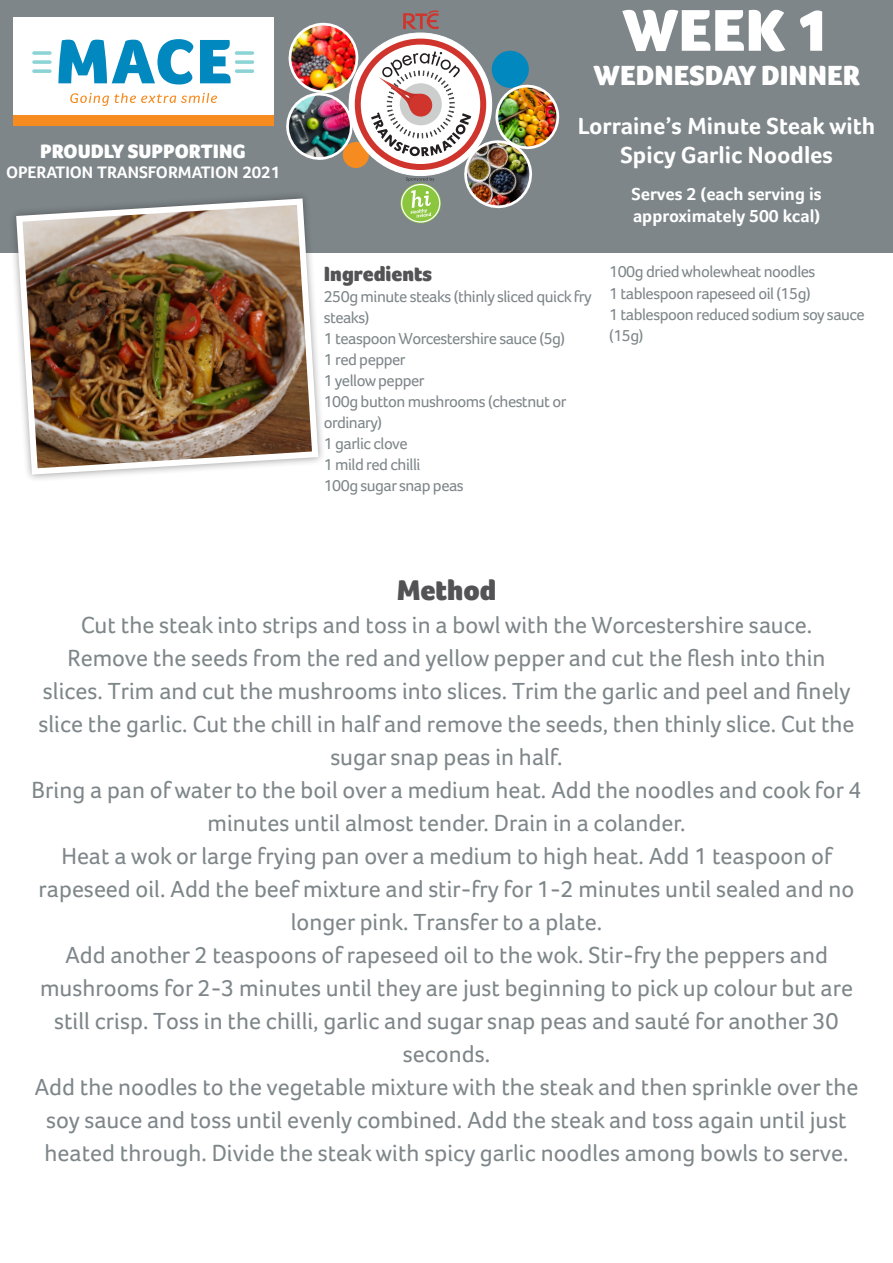
<style>
.page{position:relative;width:893px;height:1263px;background:#fff}
.page>*{position:absolute;margin:0;border:0;box-sizing:border-box;transform-origin:0 0}
.t1{font:900 60.6px "Foco";color:#fff}
.t2{font:900 29.25px "Foco";color:#535355}
.t3{font:900 28.5px "Foco";color:#fff}
.t4{font:24px/33px "Foco";color:#7e8689;text-align:center}
.t5{font:700 24px/28.8px "Foco";color:#fff;text-align:center}
.t6{font:900 21.15px "Foco";color:#535355}
.t7{font:900 19.95px "Foco";color:#fff}
.t8{font:700 18px "Foco";color:#fff}
.t9{font:700 17.1px "Foco";color:#fff}
.t10{font:16.5px/21px "Foco";letter-spacing:-.03em;color:#7e8689}
</style>
<div class="page">
<div style="left:0;top:0;width:893px;height:253px;background:#7e8689"></div>
<div style="left:343px;top:142px;width:26px;height:26px;background:#f68b1f;border-radius:50%"></div>
<div style="left:13px;top:18px;width:260px;height:107px;background:#fff"></div>
<div style="left:13px;top:115px;width:260px;height:10px;background:#f68b1f"></div>
<svg style="left:200px;top:40px;width:31px;height:43px"></svg>
<svg style="left:58px;top:39px;width:135px;height:46px"></svg>
<svg style="left:235px;top:51px;width:19px;height:4px"></svg>
<svg style="left:235px;top:60px;width:19px;height:4px"></svg>
<svg style="left:235px;top:69px;width:19px;height:4px"></svg>
<svg style="left:32px;top:51px;width:20px;height:4px"></svg>
<svg style="left:32px;top:60px;width:20px;height:4px"></svg>
<svg style="left:32px;top:69px;width:20px;height:4px"></svg>
<svg style="left:70px;top:93px;width:147px;height:13px"></svg>
<img style="left:286px;top:22px;width:73px;height:139px">
<svg style="left:349px;top:33px;width:143px;height:143px"></svg>
<svg style="left:358px;top:42px;width:125px;height:124px"></svg>
<svg style="left:403px;top:10px;width:36px;height:19px"></svg>
<div style="left:355px;top:39px;width:131px;height:131px;border:6px solid #cf352d;border-radius:50%"></div>
<img style="left:371px;top:51px;width:188px;height:172px">
<div style="left:8px;top:191px;width:318px;height:291px;background:#231f20;opacity:.45"></div>
<img style="left:13px;top:195px;width:309px;height:283px">
<p class="t7" style="left:40px;top:139px;width:207px">PROUDLY SUPPORTING</p>
<p class="t9" style="left:6px;top:162px;width:276px">OPERATION TRANSFORMATION 2021</p>
<p class="t1" style="left:622px;top:-5px;width:210px">WEEK 1</p>
<p class="t3" style="left:594px;top:59px;width:268px">WEDNESDAY DINNER</p>
<p class="t5" style="left:578px;top:111px;width:299px">Lorraine’s Minute Steak with<br>Spicy Garlic Noodles</p>
<p class="t8" style="left:631px;top:184px;width:192px">Serves 2 (each serving is</p>
<p class="t8" style="left:633px;top:205px;width:189px">approximately 500 kcal)</p>
<p class="t6" style="left:324px;top:261px;width:110px">Ingredients</p>
<p class="t10" style="left:324px;top:286px;width:269px">250g minute steaks (thinly sliced quick fry steaks)</p>
<p class="t10" style="left:324px;top:328px;width:243px">1 teaspoon Worcestershire sauce (5g)</p>
<p class="t10" style="left:324px;top:349px;width:83px">1 red pepper</p>
<p class="t10" style="left:324px;top:370px;width:102px">1 yellow pepper</p>
<p class="t10" style="left:324px;top:391px;width:244px">100g button mushrooms (chestnut or ordinary)</p>
<p class="t10" style="left:324px;top:433px;width:85px">1 garlic clove</p>
<p class="t10" style="left:324px;top:454px;width:98px">1 mild red chilli</p>
<p class="t10" style="left:324px;top:475px;width:142px">100g sugar snap peas</p>
<p class="t10" style="left:609px;top:261px;width:208px">100g dried wholewheat noodles</p>
<p class="t10" style="left:609px;top:282px;width:203px">1 tablespoon rapeseed oil (15g)</p>
<p class="t10" style="left:609px;top:303px;width:257px">1 tablespoon reduced sodium soy sauce (15g)</p>
<p class="t2" style="left:397px;top:573px;width:101px">Method</p>
<p class="t4" style="left:81px;top:608px;width:733px">Cut the steak into strips and toss in a bowl with the Worcestershire sauce.</p>
<p class="t4" style="left:67px;top:641px;width:760px">Remove the seeds from the red and yellow pepper and cut the flesh into thin</p>
<p class="t4" style="left:38px;top:674px;width:818px">slices. Trim and cut the mushrooms into slices. Trim the garlic and peel and finely slice the garlic. Cut the chill in half and remove the seeds, then thinly slice. Cut the sugar snap peas in half.</p>
<p class="t4" style="left:32px;top:773px;width:831px">Bring a pan of water to the boil over a medium heat. Add the noodles and cook for 4 minutes until almost tender. Drain in a colander.</p>
<p class="t4" style="left:39px;top:839px;width:817px">Heat a wok or large frying pan over a medium to high heat. Add 1 teaspoon of rapeseed oil. Add the beef mixture and stir-fry for 1-2 minutes until sealed and no longer pink. Transfer to a plate.</p>
<p class="t4" style="left:40px;top:938px;width:814px">Add another 2 teaspoons of rapeseed oil to the wok. Stir-fry the peppers and mushrooms for 2-3 minutes until they are just beginning to pick up colour but are still crisp. Toss in the chilli, garlic and sugar snap peas and sauté for another 30 seconds.</p>
<p class="t4" style="left:34px;top:1070px;width:826px">Add the noodles to the vegetable mixture with the steak and then sprinkle over the soy sauce and toss until evenly combined. Add the steak and toss again until just heated through. Divide the steak with spicy garlic noodles among bowls to serve.</p>
</div>
